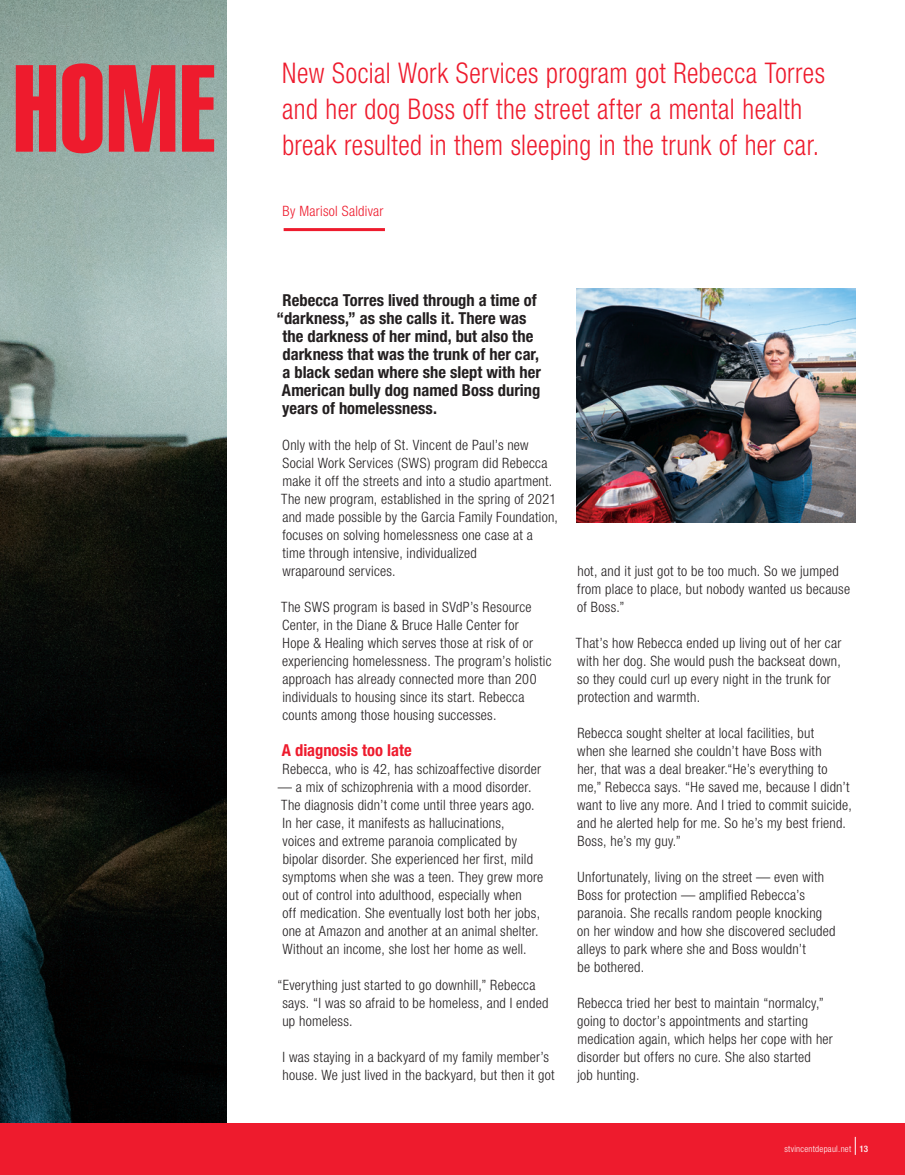
<style>
.page{position:relative;width:905px;height:1175px;background:#fff}
.page>*{position:absolute;margin:0;border:0;box-sizing:border-box;transform-origin:0 0}
.t1{font:121.5px "Helvetica LT Std Extra Comp";color:#ee1b2d}
.t2{font:300 condensed 28.5px/36px "Helvetica Neue";letter-spacing:.015em;color:#ee1b2d;scale:.93 1}
._2_Article_Section_H{font:700 condensed 16.5px "Helvetica Neue";letter-spacing:.005em;color:#231f20}
._0_-_Body_Copy{font:700 condensed 16.5px "Helvetica Neue";color:#ee1b2d}
._0_-_Body_Copy-2{font:300 condensed 14.25px/18px "Helvetica Neue";letter-spacing:.02em;color:#231f20}
._0_-_Body_Copy-3{font:300 condensed 14.25px "Helvetica Neue";letter-spacing:.02em;color:#ee1b2d}
.t3{font:300 condensed 9px "Helvetica Neue";letter-spacing:.03em;color:#fff}
.t4{font:500 condensed 9px "Helvetica Neue";color:#fff}
</style>
<div class="page">
<img style="left:0;top:0;width:227px;height:1123px">
<img style="left:576px;top:288px;width:279px;height:234px">
<div style="left:0;top:1123px;width:904px;height:51px;background:#ee1b2d"></div>
<hr style="left:283px;top:228px;width:102px;height:3px;background:#ee1b2d">
<svg style="left:855px;top:1136px;width:1px;height:18px"></svg>
<h1 class="t1" style="left:13px;top:35px;width:203px">HOME</h1>
<p class="t2" style="left:282px;top:55px;width:585px">New Social Work Services program got Rebecca Torres and her dog Boss off the street after a mental health break resulted in them sleeping in the trunk of her car.</p>
<p class="_0_-_Body_Copy-3" style="left:282px;top:203px;width:102px">By Marisol Saldivar</p>
<p class="_2_Article_Section_H" style="left:282px;top:290px;width:255px">Rebecca Torres lived through a time of</p>
<p class="_2_Article_Section_H" style="left:276px;top:308px;width:251px">“darkness,” as she calls it. There was</p>
<p class="_2_Article_Section_H" style="left:282px;top:326px;width:252px">the darkness of her mind, but also the</p>
<p class="_2_Article_Section_H" style="left:282px;top:344px;width:258px">darkness that was the trunk of her car,</p>
<p class="_2_Article_Section_H" style="left:282px;top:362px;width:260px">a black sedan where she slept with her</p>
<p class="_2_Article_Section_H" style="left:282px;top:380px;width:260px">American bully dog named Boss during</p>
<p class="_2_Article_Section_H" style="left:282px;top:398px;width:156px">years of homelessness.</p>
<p class="_0_-_Body_Copy-2" style="left:281px;top:436px;width:278px">Only with the help of St. Vincent de Paul’s new Social Work Services (SWS) program did Rebecca make it off the streets and into a studio apartment.<br>The new program, established in the spring of 2021 and made possible by the Garcia Family Foundation, focuses on solving homelessness one case at a<br>time through intensive, individualized<br>wraparound services.</p>
<p class="_0_-_Body_Copy-2" style="left:281px;top:598px;width:272px">The SWS program is based in SVdP’s Resource Center, in the Diane &amp; Bruce Halle Center for<br>Hope &amp; Healing which serves those at risk of or experiencing homelessness. The program’s holistic approach has already connected more than 200 individuals to housing since its start. Rebecca counts among those housing successes.</p>
<p class="_0_-_Body_Copy" style="left:282px;top:740px;width:131px">A diagnosis too late</p>
<p class="_0_-_Body_Copy-2" style="left:282px;top:760px;width:260px">Rebecca, who is 42, has schizoaffective disorder</p>
<p class="_0_-_Body_Copy-2" style="left:278px;top:778px;width:267px">— a mix of schizophrenia with a mood disorder.<br>The diagnosis didn’t come until three years ago.<br>In her case, it manifests as hallucinations,<br>voices and extreme paranoia complicated by bipolar disorder. She experienced her first, mild symptoms when she was a teen. They grew more out of control into adulthood, especially when<br>off medication. She eventually lost both her jobs, one at Amazon and another at an animal shelter.<br>Without an income, she lost her home as well.</p>
<p class="_0_-_Body_Copy-2" style="left:282px;top:976px;width:267px;text-indent:-5px">“Everything just started to go downhill,” Rebecca says. “I was so afraid to be homeless, and I ended up homeless.</p>
<p class="_0_-_Body_Copy-2" style="left:282px;top:1048px;width:273px">I was staying in a backyard of my family member’s house. We just lived in the backyard, but then it got</p>
<p class="_0_-_Body_Copy-2" style="left:577px;top:562px;width:274px">hot, and it just got to be too much. So we jumped from place to place, but nobody wanted us because of Boss.”</p>
<p class="_0_-_Body_Copy-2" style="left:576px;top:634px;width:267px">That’s how Rebecca ended up living out of her car with her dog. She would push the backseat down, so they could curl up every night in the trunk for protection and warmth.</p>
<p class="_0_-_Body_Copy-2" style="left:577px;top:724px;width:276px">Rebecca sought shelter at local facilities, but<br>when she learned she couldn’t have Boss with<br>her, that was a deal breaker.“He’s everything to me,” Rebecca says. “He saved me, because I didn’t want to live any more. And I tried to commit suicide, and he alerted help for me. So he’s my best friend.<br>Boss, he’s my guy.”</p>
<p class="_0_-_Body_Copy-2" style="left:577px;top:868px;width:260px">Unfortunately, living on the street — even with Boss for protection — amplified Rebecca’s paranoia. She recalls random people knocking on her window and how she discovered secluded alleys to park where she and Boss wouldn’t<br>be bothered.</p>
<p class="_0_-_Body_Copy-2" style="left:577px;top:994px;width:257px">Rebecca tried her best to maintain “normalcy,” going to doctor’s appointments and starting medication again, which helps her cope with her disorder but offers no cure. She also started<br>job hunting.</p>
<p class="t3" style="left:784px;top:1143px;width:68px">stvincentdepaul.net</p>
<p class="t4" style="left:859px;top:1143px;width:10px">13</p>
</div>
